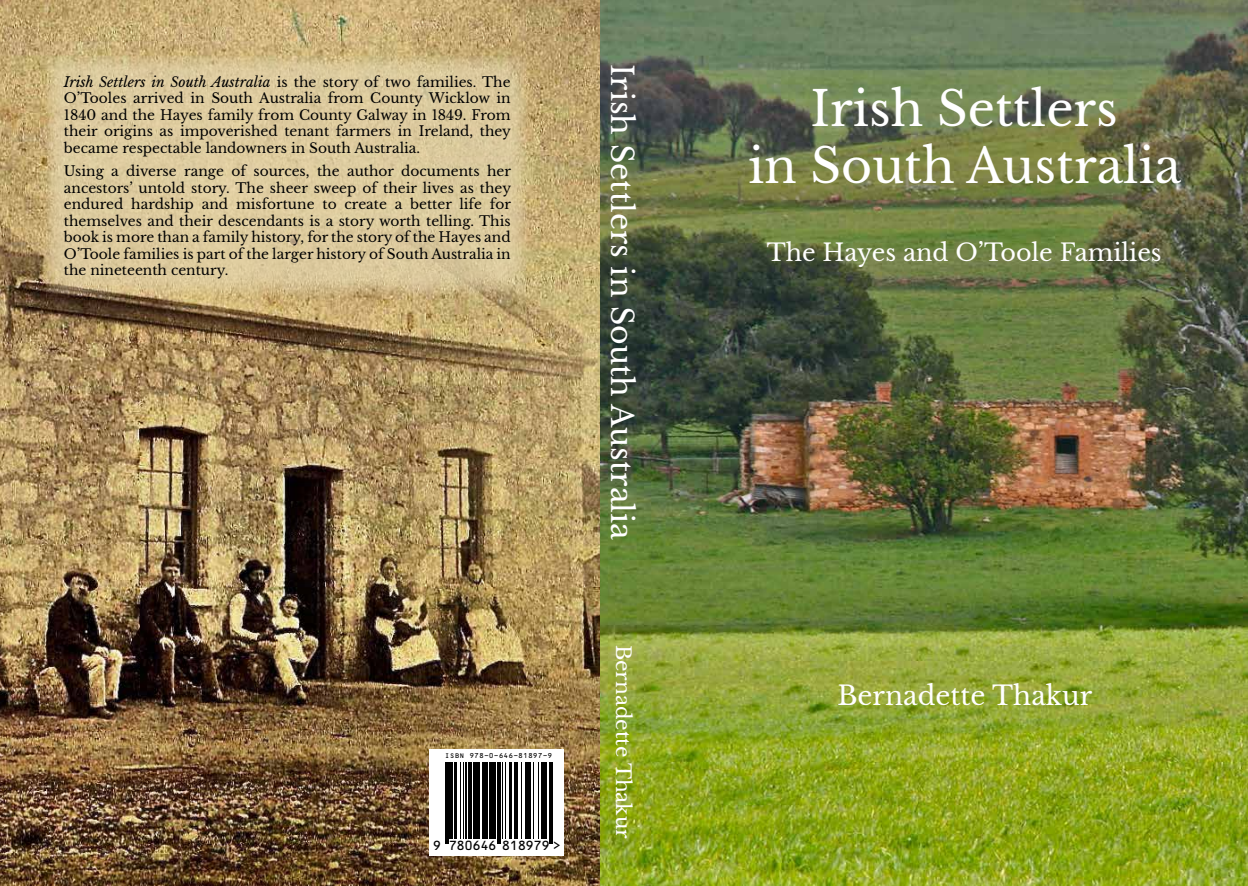
<style>
.page{position:relative;width:1248px;height:886px;background:#fff}
.page>*{position:absolute;margin:0;border:0;box-sizing:border-box;transform-origin:0 0}
.t1{font:47.5px/57px "Libre Baskerville";color:#fff;text-align:center}
.t2{font:30px "Libre Baskerville";color:#fff}
.t3{font:26.25px "Libre Baskerville";color:#fff}
.t4{font:23.75px "Libre Baskerville";color:#fff}
.t5{font:20px "Libre Baskerville";color:#fff}
.t6{font:13.75px/16.5px "Libre Baskerville";color:#000;text-align:justify}
.t7{font:12.62px "OCRB";letter-spacing:-.09em;color:#000}
.t8{font:6.88px "OCRB";color:#000}
.s1{font-style:italic}
</style>
<div class="page">
<img style="left:599px;top:0;width:648px;height:886px">
<img style="left:0;top:0;width:599px;height:886px">
<svg style="left:429px;top:749px;width:135px;height:107px"></svg>
<hr style="left:445px;top:762px;width:1px;height:82px;background:#000">
<hr style="left:447px;top:762px;width:1px;height:82px;background:#000">
<hr style="left:449px;top:762px;width:4px;height:76px;background:#000">
<hr style="left:454px;top:762px;width:2px;height:76px;background:#000">
<hr style="left:460px;top:762px;width:1px;height:76px;background:#000">
<hr style="left:463px;top:762px;width:1px;height:76px;background:#000">
<hr style="left:465px;top:762px;width:1px;height:76px;background:#000">
<hr style="left:468px;top:762px;width:4px;height:76px;background:#000">
<hr style="left:473px;top:762px;width:1px;height:76px;background:#000">
<div style="left:475px;top:762px;width:5px;height:76px;background:#000"></div>
<hr style="left:482px;top:762px;width:3px;height:76px;background:#000">
<hr style="left:487px;top:762px;width:1px;height:76px;background:#000">
<hr style="left:489px;top:762px;width:1px;height:76px;background:#000">
<div style="left:491px;top:762px;width:5px;height:76px;background:#000"></div>
<hr style="left:497px;top:762px;width:1px;height:82px;background:#000">
<hr style="left:499px;top:762px;width:1px;height:82px;background:#000">
<hr style="left:501px;top:762px;width:1px;height:76px;background:#000">
<hr style="left:505px;top:762px;width:1px;height:76px;background:#000">
<hr style="left:509px;top:762px;width:2px;height:76px;background:#000">
<hr style="left:514px;top:762px;width:2px;height:76px;background:#000">
<hr style="left:517px;top:762px;width:1px;height:76px;background:#000">
<hr style="left:521px;top:762px;width:1px;height:76px;background:#000">
<hr style="left:525px;top:762px;width:3px;height:76px;background:#000">
<hr style="left:530px;top:762px;width:1px;height:76px;background:#000">
<hr style="left:533px;top:762px;width:1px;height:76px;background:#000">
<hr style="left:537px;top:762px;width:1px;height:76px;background:#000">
<hr style="left:541px;top:762px;width:3px;height:76px;background:#000">
<hr style="left:545px;top:762px;width:1px;height:76px;background:#000">
<hr style="left:549px;top:762px;width:1px;height:82px;background:#000">
<hr style="left:551px;top:762px;width:1px;height:82px;background:#000">
<svg style="left:45px;top:56px;width:482px;height:240px;background:#dac79a"></svg>
<p class="t6" style="left:64px;top:73px;width:448px"><span class="s1">Irish Settlers in South Australia</span> is the story of two families. The O’Tooles arrived in South Australia from County Wicklow in 1840 and the Hayes family from County Galway in 1849. From their origins as impoverished tenant farmers in Ireland, they became respectable landowners in South Australia.</p>
<p class="t6" style="left:64px;top:163px;width:448px">Using a diverse range of sources, the author documents her ancestors’ untold story. The sheer sweep of their lives as they endured hardship and misfortune to create a better life for themselves and their descendants is a story worth telling. This book is more than a family history, for the story of the Hayes and O’Toole families is part of the larger history of South Australia in the nineteenth century.</p>
<p class="t8" style="left:445px;top:752px;width:109px">ISBN 978-0-646-81897-9</p>
<p class="t7" style="left:432px;top:839px;width:130px">9 780646 818979 &gt;</p>
<h2 class="t2" style="left:640px;top:64px;width:477px;rotate:90deg">Irish Settlers in South Australia</h2>
<h3 class="t5" style="left:635px;top:644px;width:196px;rotate:90deg">Bernadette Thakur</h3>
<h1 class="t1" style="left:748px;top:80px;width:434px">Irish Settlers<br>in South Australia</h1>
<h3 class="t4" style="left:766px;top:238px;width:396px">The Hayes and O’Toole Families</h3>
<h3 class="t3" style="left:837px;top:679px;width:256px">Bernadette Thakur</h3>
</div>
